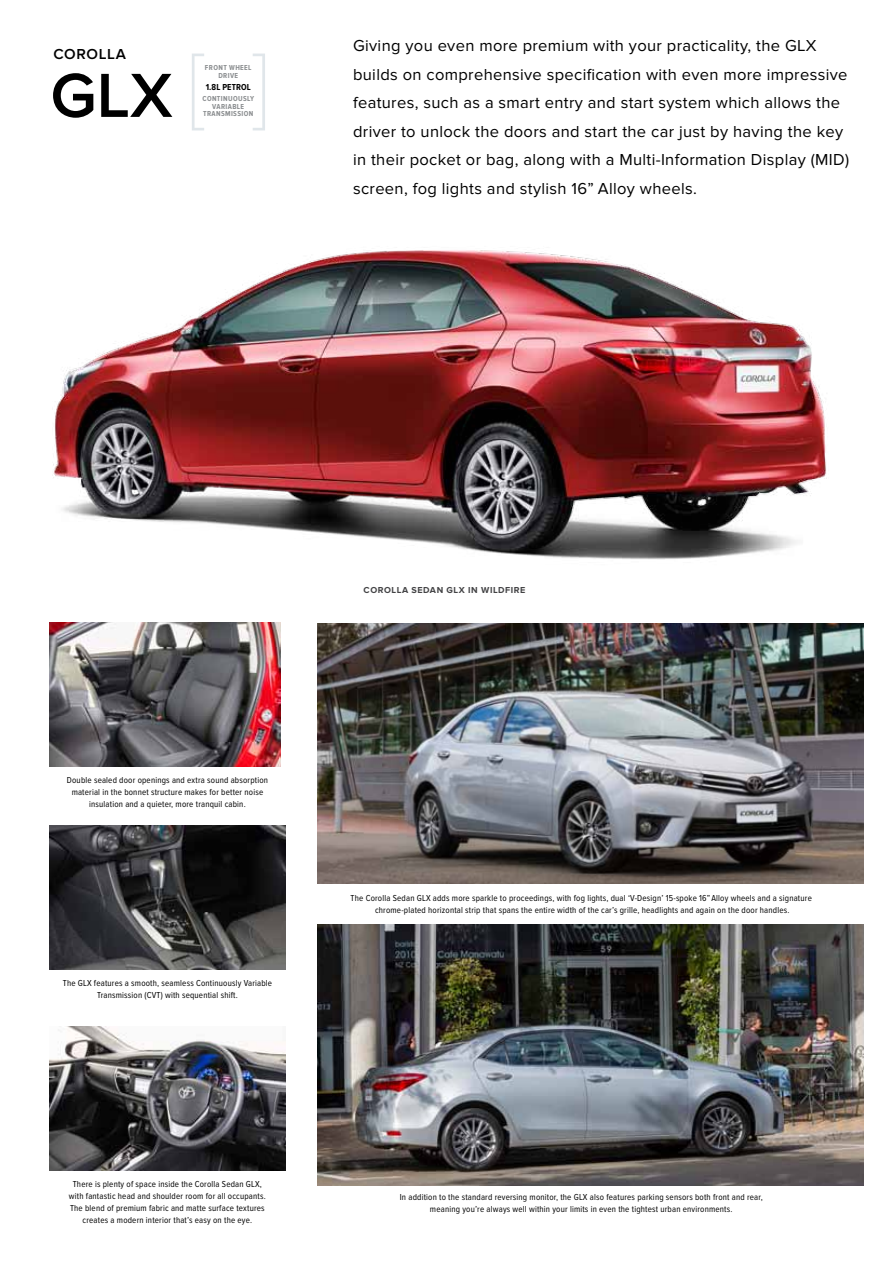
<style>
.page{position:relative;width:893px;height:1263px;background:#fff}
.page>*{position:absolute;margin:0;border:0;box-sizing:border-box;transform-origin:0 0}
.t1{font:600 64.5px "Proxima Nova";color:#000}
.t2{font:16.5px/28.5px "Proxima Nova";letter-spacing:.02em;color:#000}
.t3{font:600 15px "Proxima Nova";letter-spacing:.04em;color:#000}
.t4{font:9px/12px "Proxima Nova Cond";letter-spacing:.02em;color:#000;text-align:center}
.t5{font:700 9px "Proxima Nova";letter-spacing:.06em;color:#434345}
.t6{font:700 9px "Proxima Nova Cond";letter-spacing:.01em;color:#000}
.t7{font:700 7.5px/7.5px "Proxima Nova Cond";letter-spacing:.05em;color:#8b8e90;text-align:center}
</style>
<div class="page">
<img style="left:49px;top:1026px;width:237px;height:144px">
<img style="left:49px;top:826px;width:237px;height:144px">
<img style="left:53px;top:250px;width:774px;height:310px">
<img style="left:49px;top:623px;width:231px;height:144px">
<img style="left:317px;top:623px;width:546px;height:261px">
<img style="left:317px;top:925px;width:546px;height:260px">
<svg style="left:192px;top:54px;width:73px;height:76px"></svg>
<h3 class="t3" style="left:53px;top:46px;width:74px">COROLLA</h3>
<h1 class="t1" style="left:50px;top:58px;width:124px">GLX</h1>
<p class="t7" style="left:205px;top:64px;width:48px">FRONT WHEEL<br>DRIVE</p>
<p class="t6" style="left:206px;top:82px;width:47px">1.8L PETROL</p>
<p class="t7" style="left:202px;top:95px;width:53px">CONTINUOUSLY<br>VARIABLE<br>TRANSMISSION</p>
<p class="t2" style="left:353px;top:32px;width:497px">Giving you even more premium with your practicality, the GLX builds on comprehensive specification with even more impressive features, such as a smart entry and start system which allows the driver to unlock the doors and start the car just by having the key in their pocket or bag, along with a Multi-Information Display (MID) screen, fog lights and stylish 16” Alloy wheels.</p>
<p class="t4" style="left:67px;top:774px;width:203px">Double sealed door openings and extra sound absorption material in the bonnet structure makes for better noise insulation and a quieter, more tranquil cabin.</p>
<p class="t4" style="left:63px;top:977px;width:211px">The GLX features a smooth, seamless Continuously Variable<br>Transmission (CVT) with sequential shift.</p>
<p class="t4" style="left:69px;top:1178px;width:198px">There is plenty of space inside the Corolla Sedan GLX, with fantastic head and shoulder room for all occupants.<br>The blend of premium fabric and matte surface textures creates a modern interior that’s easy on the eye.</p>
<p class="t5" style="left:364px;top:585px;width:163px">COROLLA SEDAN GLX IN WILDFIRE</p>
<p class="t4" style="left:351px;top:892px;width:463px">The Corolla Sedan GLX adds more sparkle to proceedings, with fog lights, dual ‘V-Design’ 15-spoke 16” Alloy wheels and a signature chrome-plated horizontal strip that spans the entire width of the car’s grille, headlights and again on the door handles.</p>
<p class="t4" style="left:400px;top:1191px;width:364px">In addition to the standard reversing monitor, the GLX also features parking sensors both front and rear, meaning you’re always well within your limits in even the tightest urban environments.</p>
</div>
